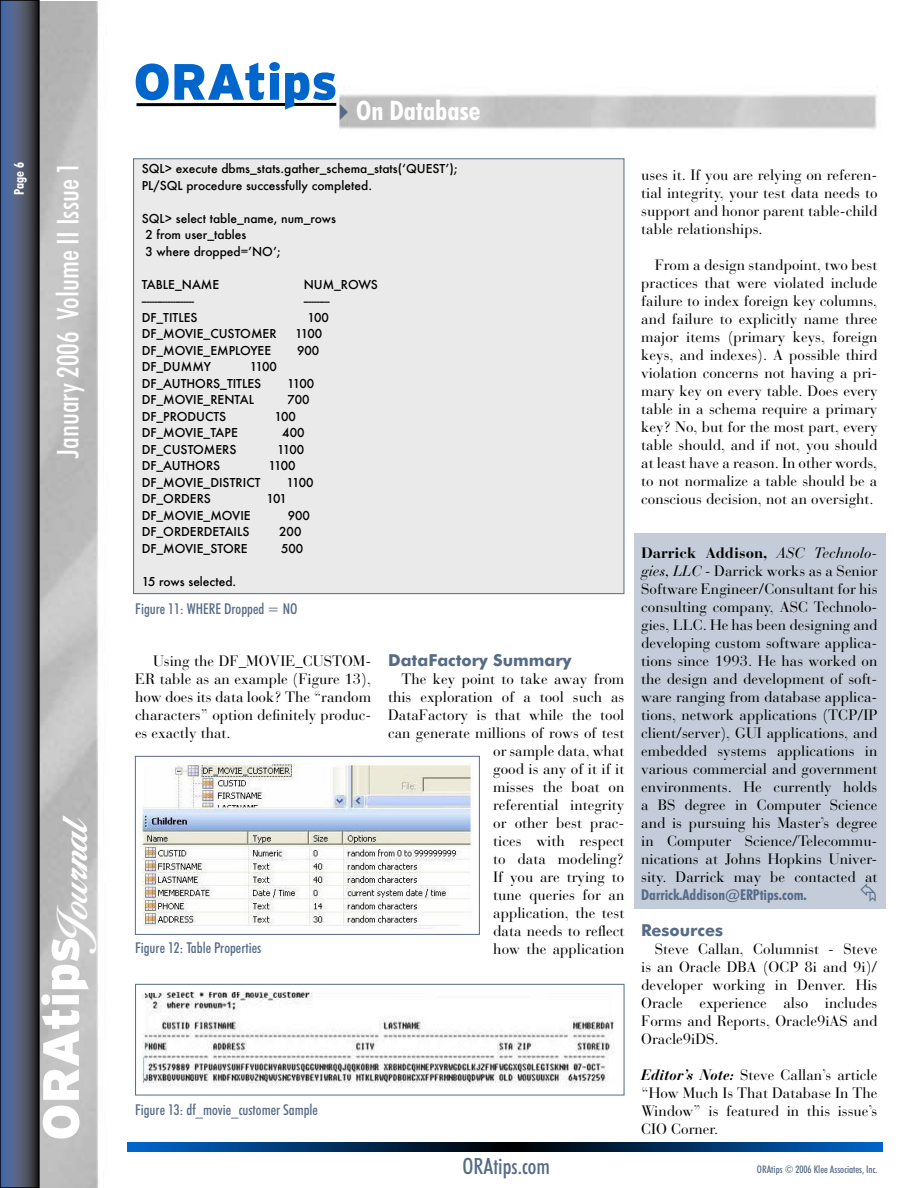
<style>
.page{position:relative;width:918px;height:1188px;background:#fff}
.page>*{position:absolute;margin:0;border:0;box-sizing:border-box;transform-origin:0 0}
.t1{font:900 51px "Interstate";letter-spacing:-.005em;color:#fff}
.t2{font:900 51px "Interstate";letter-spacing:-.005em;color:#06c}
.t3{font:500 condensed 30px "Futura BT";color:#fff}
.t4{font:700 condensed 27px "Futura BT";color:#fff}
.t5{font:500 condensed 22.5px "Futura BT";color:#566b87}
.t6{font:700 16.5px "Futura BT";color:#566b87}
.t7{font:15px/18px "Bauer Bodoni";color:#000;text-align:justify}
.t8{font:500 condensed 15px "Futura BT";color:#566b87}
.t9{font:700 condensed 15px "Futura BT";color:#566b87}
.t10{font:700 condensed 13.5px "Futura BT";color:#fff}
.t11{font:500 12px/16.5px "Futura";color:#000}
.t12{font:500 condensed 10.5px "Futura BT";color:#566b87}
.s1{color:#566b87}
.s2{font-weight:700}
.s3{font-style:italic}
.s4{font-weight:700;font-style:italic}
</style>
<div class="page">
<img style="left:40px;top:2px;width:846px;height:1186px">
<hr style="left:136px;top:103px;width:200px;height:3px;background:#000">
<svg style="left:3px;top:3px;width:34px;height:1182px;background:#4b5774"></svg>
<div style="left:0;top:0;width:40px;height:1188px;border:2px solid #000"></div>
<svg style="left:128px;top:1142px;width:755px;height:10px;background:#003265"></svg>
<div style="left:634px;top:534px;width:252px;height:375px;background:#c4ccd9"></div>
<div style="left:134px;top:159px;width:490px;height:435px;background:#eaeaea"></div>
<img style="left:139px;top:758px;width:337px;height:175px">
<div style="left:135px;top:756px;width:345px;height:179px;border:1px solid #566b87"></div>
<img style="left:137px;top:986px;width:485px;height:107px">
<div style="left:135px;top:984px;width:489px;height:111px;border:1px solid #566b87"></div>
<svg style="left:14px;top:162px;width:10px;height:6px"></svg>
<p class="t10" style="left:11px;top:195px;width:25px;rotate:-90deg">Page</p>
<h2 class="t3" style="left:50px;top:458px;width:298px;rotate:-90deg">January 2006 Volume II Issue 1</h2>
<h1 class="t1" style="left:32px;top:1141px;width:329px;rotate:-90deg">ORAtips <sub>Journal</sub></h1>
<h1 class="t2" style="left:134px;top:53px;width:206px">ORAtips</h1>
<h3 class="t4" style="left:331px;top:94px;width:151px"><span class="s1">✔</span>On Database</h3>
<p class="t11" style="left:142px;top:161px;width:317px">SQL&gt; execute dbms_stats.gather_schema_stats(‘QUEST’);<br>PL/SQL procedure successfully completed.</p>
<p class="t11" style="left:145px;top:210px;width:192px;text-indent:-4px">SQL&gt; select table_name, num_rows<br>2 from user_tables<br>3 where dropped=’NO’;</p>
<p class="t11" style="left:142px;top:276px;width:79px">TABLE_NAME</p>
<p class="t11" style="left:304px;top:276px;width:76px">NUM_ROWS</p>
<p class="t11" style="left:142px;top:293px;width:54px">--------------------</p>
<p class="t11" style="left:304px;top:293px;width:28px">----------</p>
<p class="t11" style="left:142px;top:309px;width:57px">DF_TITLES</p>
<p class="t11" style="left:307px;top:309px;width:23px">100</p>
<p class="t11" style="left:142px;top:326px;width:136px">DF_MOVIE_CUSTOMER</p>
<p class="t11" style="left:295px;top:326px;width:29px">1100</p>
<p class="t11" style="left:142px;top:342px;width:131px">DF_MOVIE_EMPLOYEE</p>
<p class="t11" style="left:297px;top:342px;width:24px">900</p>
<p class="t11" style="left:142px;top:359px;width:71px">DF_DUMMY</p>
<p class="t11" style="left:142px;top:359px;width:137px;text-indent:108px">1100<br>DF_AUTHORS_TITLES</p>
<p class="t11" style="left:287px;top:375px;width:29px">1100</p>
<p class="t11" style="left:142px;top:392px;width:114px">DF_MOVIE_RENTAL</p>
<p class="t11" style="left:287px;top:392px;width:24px">700</p>
<p class="t11" style="left:142px;top:408px;width:86px">DF_PRODUCTS</p>
<p class="t11" style="left:274px;top:408px;width:23px">100</p>
<p class="t11" style="left:142px;top:425px;width:98px">DF_MOVIE_TAPE</p>
<p class="t11" style="left:282px;top:425px;width:24px">400</p>
<p class="t11" style="left:142px;top:441px;width:96px">DF_CUSTOMERS</p>
<p class="t11" style="left:277px;top:441px;width:29px">1100</p>
<p class="t11" style="left:142px;top:458px;width:80px">DF_AUTHORS</p>
<p class="t11" style="left:268px;top:458px;width:29px">1100</p>
<p class="t11" style="left:142px;top:474px;width:120px">DF_MOVIE_DISTRICT</p>
<p class="t11" style="left:286px;top:474px;width:29px">1100</p>
<p class="t11" style="left:142px;top:491px;width:71px">DF_ORDERS</p>
<p class="t11" style="left:267px;top:491px;width:22px">101</p>
<p class="t11" style="left:142px;top:507px;width:110px">DF_MOVIE_MOVIE</p>
<p class="t11" style="left:288px;top:507px;width:24px">900</p>
<p class="t11" style="left:142px;top:524px;width:109px">DF_ORDERDETAILS</p>
<p class="t11" style="left:279px;top:524px;width:24px">200</p>
<p class="t11" style="left:142px;top:540px;width:108px">DF_MOVIE_STORE</p>
<p class="t11" style="left:281px;top:540px;width:24px">500</p>
<p class="t11" style="left:142px;top:573px;width:96px">15 rows selected.</p>
<p class="t8" style="left:135px;top:599px;width:164px">Figure 11: WHERE Dropped = NO</p>
<p class="t7" style="left:135px;top:652px;width:238px;text-indent:18px">Using the DF_MOVIE_CUSTOM-ER table as an example (Figure 13), how does its data look? The “random characters” option definitely produc&shy;es exactly that.</p>
<p class="t6" style="left:388px;top:650px;width:185px">DataFactory Summary</p>
<p class="t7" style="left:388px;top:670px;width:238px;text-align:right">The key point to take away from this exploration of a tool such as<br>DataFactory is that while the tool can generate millions of rows of test or sample data, what<br>good is any of it if it<br>misses the boat on<br>referential integrity<br>or other best prac-<br>tices with respect<br>to data modeling?<br>If you are trying to<br>tune queries for an<br>application, the test<br>data needs to reflect<br>how the application</p>
<p class="t8" style="left:135px;top:939px;width:128px">Figure 12: Table Properties</p>
<p class="t8" style="left:135px;top:1101px;width:185px">Figure 13: df_movie_customer Sample</p>
<p class="t7" style="left:641px;top:166px;width:238px">uses it. If you are relying on referen&shy;tial integrity, your test data needs to support and honor parent table-child table relationships.</p>
<p class="t7" style="left:641px;top:256px;width:238px;text-indent:14px">From a design standpoint, two best practices that were violated include failure to index foreign key columns, and failure to explicitly name three major items (primary keys, foreign keys, and indexes). A possible third violation concerns not having a pri&shy;mary key on every table. Does every table in a schema require a primary key? No, but for the most part, every table should, and if not, you should at least have a reason. In other words, to not normalize a table should be a conscious decision, not an oversight.</p>
<p class="t7" style="left:641px;top:544px;width:238px"><span class="s2">Darrick Addison,</span> <span class="s3">ASC Technolo&shy;gies, LLC</span> - Darrick works as a Senior Software Engineer/Consultant for his consulting company, ASC Technolo&shy;gies, LLC. He has been designing and developing custom software applica&shy;tions since 1993. He has worked on the design and development of soft&shy;ware ranging from database applica&shy;tions, network applications (TCP/IP client/server), GUI applications, and embedded systems applications in various commercial and government environments. He currently holds a BS degree in Computer Science and is pursuing his Master’s degree in Computer Science/Telecommu&shy;nications at Johns Hopkins Univer&shy;sity. Darrick may be contacted at</p>
<p class="t9" style="left:641px;top:886px;width:167px">Darrick.Addison@ERPtips.com.</p>
<p class="t6" style="left:641px;top:920px;width:84px">Resources</p>
<p class="t7" style="left:641px;top:940px;width:238px;text-indent:14px">Steve Callan, Columnist - Steve is an Oracle DBA (OCP 8i and 9i)/ developer working in Denver. His Oracle experience also includes Forms and Reports, Oracle9iAS and Oracle9iDS.</p>
<p class="t7" style="left:641px;top:1066px;width:238px"><span class="s4">Editor’s Note:</span> Steve Callan’s article “How Much Is That Database In The Window” is featured in this issue’s CIO Corner.</p>
<h3 class="t5" style="left:463px;top:1152px;width:89px">ORAtips.com</h3>
<p class="t12" style="left:757px;top:1163px;width:122px">ORAtips © 2006 Klee Associates, Inc.</p>
</div>
